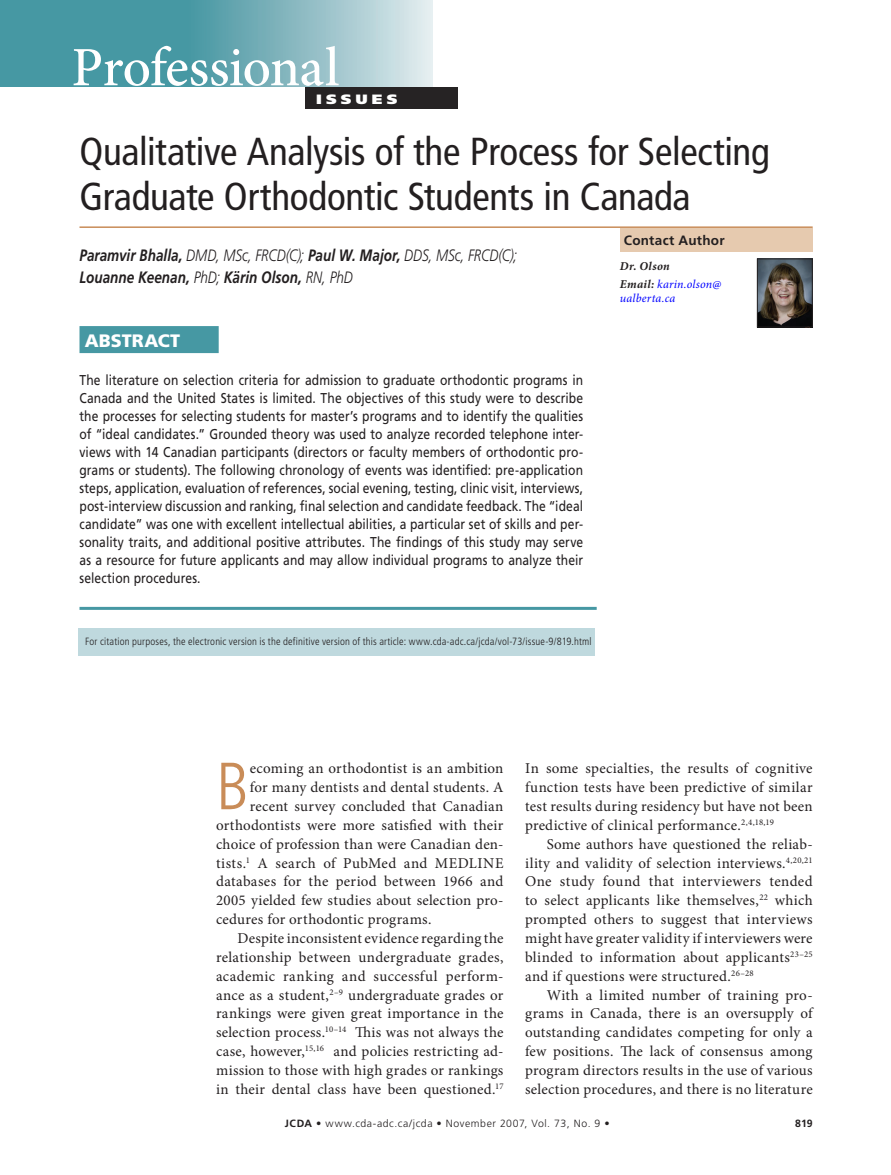
<style>
.page{position:relative;width:891px;height:1175px;background:#fff}
.page>*{position:absolute;margin:0;border:0;box-sizing:border-box;transform-origin:0 0}
.t1{font:300 condensed 66.6px "Frutiger LT Std";color:#c98c58}
.t2{font:500 55.5px "Minion Pro";letter-spacing:-.015em;color:#fff}
.t3{font:condensed 39px/45px "Frutiger LT Std";letter-spacing:-.01em;color:#231f20}
.t4{font:900 18px "Frutiger LT Std";color:#fff}
.t5{font:italic 700 16.5px/21.6px "Frutiger LT Std";color:#231f20;scale:.82 1}
.t6{font:15px/18.9px "Minion Pro";letter-spacing:.02em;color:#231f20;text-align:justify}
.t7{font:14.25px/18px "Frutiger LT Std";letter-spacing:.005em;color:#231f20;text-align:justify;scale:.85 1}
.t8{font:700 13.5px "Frutiger LT Std";letter-spacing:.02em;color:#231f20}
.t9{font:900 13.5px "Frutiger LT Std";letter-spacing:.27em;color:#fff;scale:1.15 1}
.t10{font:italic 700 12px/17.9px "Minion Pro";letter-spacing:.03em;color:#231f20}
.t11{font:italic 12px "Minion Pro";letter-spacing:.015em;color:#00f}
.t12{font:300 condensed 10.5px "Frutiger LT Std";letter-spacing:.015em;color:#231f20}
.t13{font:300 10.5px "Frutiger LT Std";letter-spacing:.05em;color:#231f20}
.t14{font:700 10.5px "Frutiger LT Std";color:#231f20}
.s1{font-weight:300}
.s2{font-weight:400;color:#00f}
.s3{font-weight:700}
</style>
<div class="page">
<div style="left:0;top:0;width:428px;height:87px;background:#4698a3"></div>
<div style="left:188px;top:0;width:244px;height:87px;background:linear-gradient(to right,#4594a0,#e1ebee)"></div>
<div style="left:305px;top:87px;width:153px;height:21px;background:#262324"></div>
<hr style="left:80px;top:226px;width:733px;height:2px;background:#c98c58">
<div style="left:80px;top:326px;width:139px;height:27px;background:#4698a3"></div>
<hr style="left:80px;top:607px;width:517px;height:3px;background:#4698a3">
<div style="left:78px;top:628px;width:517px;height:28px;background:#bfd9de"></div>
<img style="left:759px;top:260px;width:52px;height:65px">
<div style="left:757px;top:258px;width:56px;height:69px;border:1px solid #231f20"></div>
<div style="left:620px;top:228px;width:193px;height:24px;background:#e6caaf"></div>
<h2 class="t2" style="left:71px;top:34px;width:270px">Professional</h2>
<p class="t9" style="left:316px;top:91px;width:72px">ISSUES</p>
<h3 class="t3" style="left:80px;top:129px;width:692px">Qualitative Analysis of the Process for Selecting<br>Graduate Orthodontic Students in Canada</h3>
<p class="t5" style="left:80px;top:245px;width:535px">Paramvir Bhalla, <span class="s1">DMD, MSc, FRCD(C);</span> Paul W. Major, <span class="s1">DDS, MSc, FRCD(C);<br></span>Louanne Keenan, <span class="s1">PhD;</span> Kärin Olson, <span class="s1">RN, PhD</span></p>
<p class="t8" style="left:624px;top:233px;width:102px">Contact Author</p>
<p class="t10" style="left:620px;top:257px;width:103px">Dr. Olson<br>Email: <span class="s2">karin.olson@</span></p>
<p class="t11" style="left:620px;top:289px;width:57px">ualberta.ca</p>
<p class="t4" style="left:85px;top:330px;width:97px">ABSTRACT</p>
<p class="t7" style="left:80px;top:371px;width:594px">The literature on selection criteria for admission to graduate orthodontic programs in Canada and the United States is limited. The objectives of this study were to describe the processes for selecting students for master’s programs and to identify the qualities of “ideal candidates.” Grounded theory was used to analyze recorded telephone inter&shy;views with 14 Canadian participants (directors or faculty members of orthodontic pro&shy;grams or students). The following chronology of events was identified: pre-application steps, application, evaluation of references, social evening, testing, clinic visit, interviews, post-interview discussion and ranking, final selection and candidate feedback. The “ideal candidate” was one with excellent intellectual abilities, a particular set of skills and per&shy;sonality traits, and additional positive attributes. The findings of this study may serve as a resource for future applicants and may allow individual programs to analyze their selection procedures.</p>
<p class="t12" style="left:85px;top:635px;width:508px">For citation purposes, the electronic version is the definitive version of this article: www.cda-adc.ca/jcda/vol-73/issue-9/819.html</p>
<h1 class="t1" style="left:216px;top:748px;width:35px">B</h1>
<p class="t6" style="left:250px;top:759px;width:255px">ecoming an orthodontist is an ambition</p>
<p class="t6" style="left:250px;top:778px;width:255px">for many dentists and dental students. A</p>
<p class="t6" style="left:250px;top:796px;width:255px">recent survey concluded that Canadian</p>
<p class="t6" style="left:216px;top:815px;width:289px">orthodontists were more satisfied with their</p>
<p class="t6" style="left:216px;top:834px;width:289px">choice of profession than were Canadian den-</p>
<p class="t6" style="left:216px;top:853px;width:289px">tists.<sup>1</sup> A search of PubMed and Medline</p>
<p class="t6" style="left:216px;top:872px;width:289px">databases for the period between 1966 and</p>
<p class="t6" style="left:216px;top:891px;width:289px">2005 yielded few studies about selection pro-</p>
<p class="t6" style="left:216px;top:910px;width:217px">cedures for orthodontic programs.</p>
<p class="t6" style="left:238px;top:928px;width:267px">Despite inconsistent evidence regarding the</p>
<p class="t6" style="left:216px;top:947px;width:289px">relationship between undergraduate grades,</p>
<p class="t6" style="left:216px;top:966px;width:289px">academic ranking and successful perform-</p>
<p class="t6" style="left:216px;top:985px;width:289px">ance as a student,<sup>2–9</sup> undergraduate grades or</p>
<p class="t6" style="left:216px;top:1004px;width:289px">rankings were given great importance in the</p>
<p class="t6" style="left:216px;top:1023px;width:289px">selection process.<sup>10–14</sup> This was not always the</p>
<p class="t6" style="left:216px;top:1042px;width:289px">case, however,<sup>15,16</sup> and policies restricting ad-</p>
<p class="t6" style="left:216px;top:1060px;width:289px">mission to those with high grades or rankings</p>
<p class="t6" style="left:216px;top:1079px;width:289px">in their dental class have been questioned.<sup>17</sup></p>
<p class="t6" style="left:525px;top:759px;width:289px">In some specialties, the results of cognitive function tests have been predictive of similar test results during residency but have not been predictive of clinical performance.<sup>2,4,18,19</sup></p>
<p class="t6" style="left:525px;top:834px;width:289px;text-indent:22px">Some authors have questioned the reliab&shy;ility and validity of selection interviews.<sup>4,20,21<br></sup>One study found that interviewers tended to select applicants like themselves,<sup>22</sup> which prompted others to suggest that interviews might have greater validity if interviewers were blinded to information about applicants<sup>23–25 </sup>and if questions were structured.<sup>26–28</sup></p>
<p class="t6" style="left:525px;top:985px;width:289px;text-indent:22px">With a limited number of training pro&shy;grams in Canada, there is an oversupply of outstanding candidates competing for only a few positions. The lack of consensus among program directors results in the use of various selection procedures, and there is no literature</p>
<p class="t13" style="left:285px;top:1117px;width:327px"><span class="s3">JCDA •</span> www.cda-adc.ca/jcda • November 2007, Vol. 73, No. 9 •</p>
<p class="t14" style="left:795px;top:1117px;width:19px">819</p>
</div>
